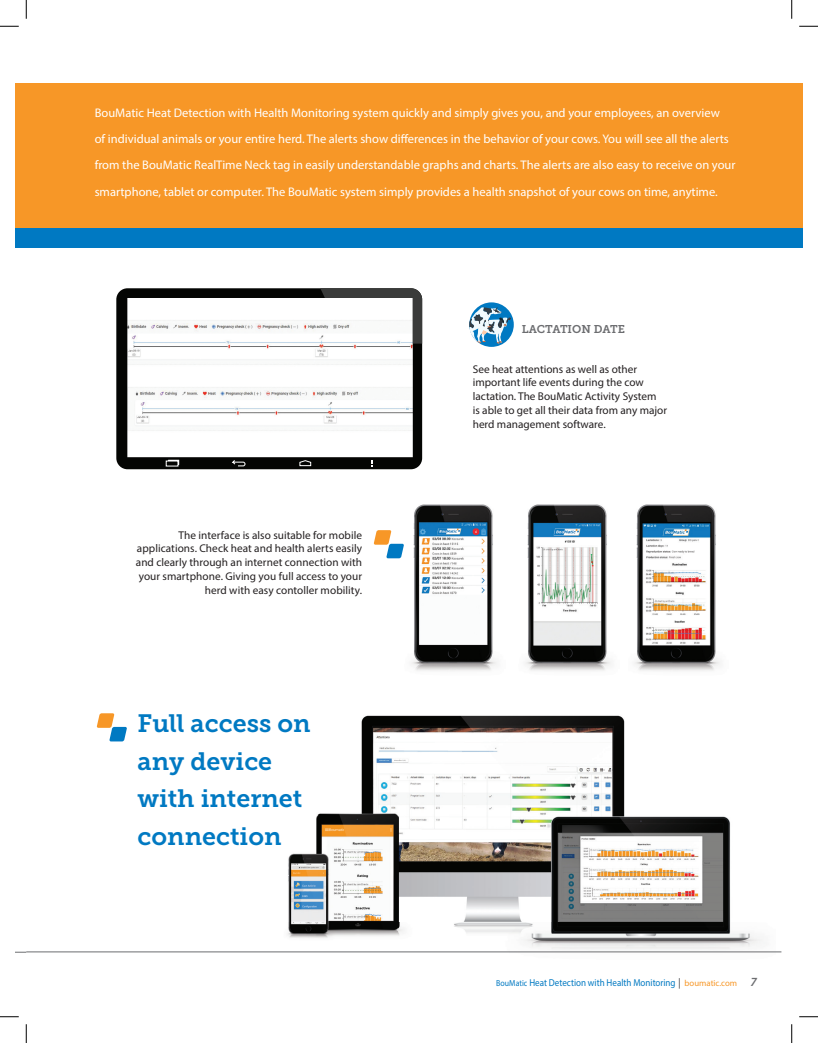
<style>
.page{position:relative;width:818px;height:1043px;background:#fff}
.page>*{position:absolute;margin:0;border:0;box-sizing:border-box;transform-origin:0 0}
.t1{font:25px/37.5px "Museo Slab 700";color:#0079c2}
.t2{font:12.5px/26.2px "Myriad Pro";color:#fff}
.t3{font:11.25px/13.8px "Myriad Pro";color:#231f20}
.t4{font:11.25px "Museo Slab 700";color:#6c6d70}
.t5{font:10px "Myriad Pro";color:#0079c2;scale:.9 1}
.s1{font-size:8.75px}
.s2{font-size:10.5px;color:#6c6d70}
.s3{font-size:8.75px;color:#f79727}
.s4{font-weight:600;font-style:italic;font-size:12.5px;color:#6c6d70}
</style>
<div class="page">
<div style="left:469px;top:302px;width:44px;height:45px;background:#0079c2;border-radius:50%"></div>
<svg style="left:469px;top:307px;width:42px;height:37px"></svg>
<img style="left:258px;top:715px;width:517px;height:238px">
<div style="left:15px;top:84px;width:787px;height:163px;background:#f79727"></div>
<svg style="left:15px;top:951px;width:12px;height:2px"></svg>
<hr style="left:26px;top:951px;width:755px;height:1px;background:#6c6d70">
<div style="left:15px;top:229px;width:787px;height:19px;background:#0079c2"></div>
<svg style="left:116px;top:288px;width:306px;height:181px"></svg>
<svg style="left:320px;top:288px;width:102px;height:55px"></svg>
<svg style="left:166px;top:459px;width:145px;height:7px"></svg>
<img style="left:411px;top:504px;width:86px;height:167px">
<img style="left:525px;top:504px;width:86px;height:167px">
<img style="left:634px;top:504px;width:86px;height:167px">
<svg style="left:373px;top:530px;width:31px;height:28px"></svg>
<svg style="left:97px;top:713px;width:30px;height:28px"></svg>
<svg style="left:0;top:25px;width:19px;height:2px"></svg>
<svg style="left:799px;top:25px;width:19px;height:2px"></svg>
<svg style="left:0;top:1016px;width:19px;height:1px"></svg>
<svg style="left:799px;top:1016px;width:19px;height:1px"></svg>
<svg style="left:25px;top:0;width:2px;height:19px"></svg>
<svg style="left:25px;top:1024px;width:2px;height:18px"></svg>
<svg style="left:791px;top:0;width:1px;height:19px"></svg>
<svg style="left:791px;top:1024px;width:1px;height:18px"></svg>
<p class="t2" style="left:95px;top:99px;width:642px">BouMatic Heat Detection with Health Monitoring system quickly and simply gives you, and your employees, an overview<br>of individual animals or your entire herd. The alerts show differences in the behavior of your cows. You will see all the alerts from the BouMatic RealTime Neck tag in easily understandable graphs and charts. The alerts are also easy to receive on your smartphone, tablet or computer. The BouMatic system simply provides a health snapshot of your cows on time, anytime.</p>
<p class="t4" style="left:522px;top:323px;width:104px">LACTATION DATE</p>
<p class="t3" style="left:136px;top:528px;width:228px;text-align:right">The interface is also suitable for mobile applications. Check heat and health alerts easily and clearly through an internet connection with your smartphone. Giving you full access to your herd with easy contoller mobility.</p>
<h1 class="t1" style="left:138px;top:704px;width:175px">Full access on any device with internet connection</h1>
<p class="t3" style="left:472px;top:362px;width:196px">See heat attentions as well as other important life events during the cow lactation. The BouMatic Activity System<br>is able to get all their data from any major herd management software.</p>
<p class="t5" style="left:496px;top:976px;width:291px"><span class="s1">BouMatic</span> Heat Detection with Health Monitoring <span class="s2">|</span> <span class="s3">boumatic.com</span> <span class="s4">7</span></p>
</div>
